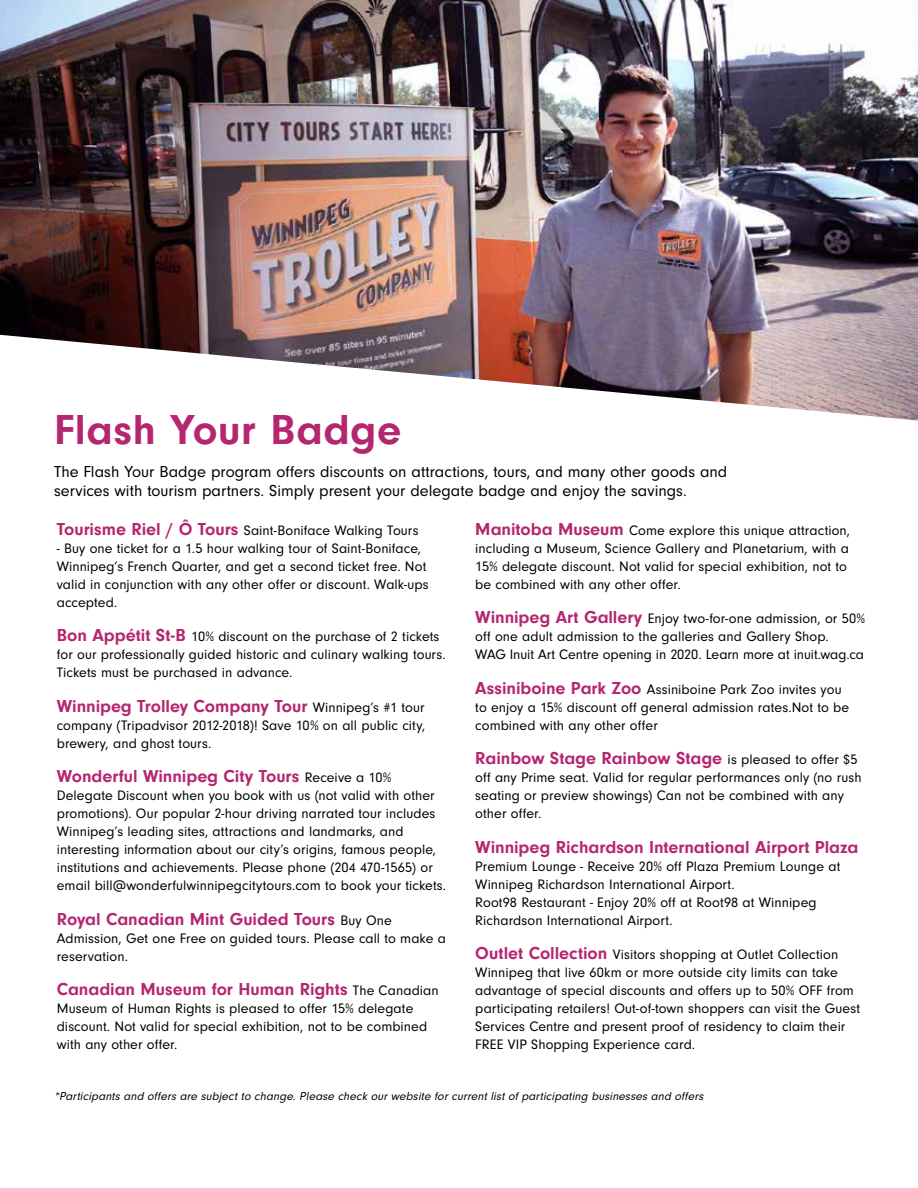
<style>
.page{position:relative;width:918px;height:1188px;background:#fff}
.page>*{position:absolute;margin:0;border:0;box-sizing:border-box;transform-origin:0 0}
.t1{font:700 43.5px "Neuzeit Gro";letter-spacing:.015em;color:#b52670}
.t2{font:700 18px "Neuzeit Gro";color:#b52670}
.t3{font:16.5px/19.5px "Neuzeit Gro";color:#000}
.t4{font:14.25px/18px "Neuzeit Gro";letter-spacing:.005em;color:#000}
.t5{font:italic 12px "Neuzeit Gro";color:#000}
.s1{font-weight:700;font-size:18px;color:#b52670}
.s2{font-weight:400;font-size:14.25px;color:#000}
</style>
<div class="page">
<img style="left:0;top:0;width:918px;height:421px">
<h1 class="t1" style="left:54px;top:405px;width:349px">Flash Your Badge</h1>
<p class="t3" style="left:54px;top:462px;width:675px">The Flash Your Badge program offers discounts on attractions, tours, and many other goods and services with tourism partners. Simply present your delegate badge and enjoy the savings.</p>
<p class="t4" style="left:57px;top:521px;width:363px"><span class="s1">Tourisme Riel / Ô Tours</span> Saint-Boniface Walking Tours</p>
<p class="t4" style="left:57px;top:539px;width:374px">- Buy one ticket for a 1.5 hour walking tour of Saint-Boniface, Winnipeg’s French Quarter, and get a second ticket free. Not valid in conjunction with any other offer or discount. Walk-ups accepted.</p>
<p class="t4" style="left:57px;top:628px;width:390px"><span class="s1">Bon Appétit St-B</span> 10% discount on the purchase of 2 tickets for our professionally guided historic and culinary walking tours.<br>Tickets must be purchased in advance.</p>
<p class="t2" style="left:57px;top:696px;width:369px">Winnipeg Trolley Company Tour <span class="s2">Winnipeg’s #1 tour</span></p>
<p class="t4" style="left:57px;top:716px;width:370px">company (Tripadvisor 2012-2018)! Save 10% on all public city, brewery, and ghost tours.</p>
<p class="t2" style="left:57px;top:766px;width:336px">Wonderful Winnipeg City Tours <span class="s2">Receive a 10%</span></p>
<p class="t4" style="left:57px;top:787px;width:391px">Delegate Discount when you book with us (not valid with other promotions). Our popular 2-hour driving narrated tour includes Winnipeg’s leading sites, attractions and landmarks, and interesting information about our city’s origins, famous people, institutions and achievements. Please phone (204 470-1565) or email bill@wonderfulwinnipegcitytours.com to book your tickets.</p>
<p class="t2" style="left:57px;top:909px;width:337px">Royal Canadian Mint Guided Tours <span class="s2">Buy One</span></p>
<p class="t4" style="left:57px;top:929px;width:391px">Admission, Get one Free on guided tours. Please call to make a reservation.</p>
<p class="t2" style="left:57px;top:979px;width:383px">Canadian Museum for Human Rights <span class="s2">The Canadian</span></p>
<p class="t4" style="left:57px;top:1000px;width:372px">Museum of Human Rights is pleased to offer 15% delegate discount. Not valid for special exhibition, not to be combined with any other offer.</p>
<p class="t4" style="left:475px;top:521px;width:376px"><span class="s1">Manitoba Museum</span> Come explore this unique attraction, including a Museum, Science Gallery and Planetarium, with a 15% delegate discount. Not valid for special exhibition, not to be combined with any other offer.</p>
<p class="t4" style="left:475px;top:610px;width:391px"><span class="s1">Winnipeg Art Gallery</span> Enjoy two-for-one admission, or 50% off one adult admission to the galleries and Gallery Shop.<br>WAG Inuit Art Centre opening in 2020. Learn more at inuit.wag.ca</p>
<p class="t4" style="left:475px;top:680px;width:375px"><span class="s1">Assiniboine Park Zoo</span> Assiniboine Park Zoo invites you to enjoy a 15% discount off general admission rates.Not to be combined with any other offer</p>
<p class="t2" style="left:475px;top:748px;width:384px">Rainbow Stage Rainbow Stage <span class="s2">is pleased to offer $5</span></p>
<p class="t4" style="left:475px;top:769px;width:388px">off any Prime seat. Valid for regular performances only (no rush seating or preview showings) Can not be combined with any other offer.</p>
<p class="t2" style="left:475px;top:837px;width:385px">Winnipeg Richardson International Airport Plaza</p>
<p class="t4" style="left:475px;top:857px;width:367px">Premium Lounge - Receive 20% off Plaza Premium Lounge at Winnipeg Richardson International Airport.<br>Root98 Restaurant - Enjoy 20% off at Root98 at Winnipeg Richardson International Airport.</p>
<p class="t4" style="left:475px;top:946px;width:386px"><span class="s1">Outlet Collection</span> Visitors shopping at Outlet Collection Winnipeg that live 60km or more outside city limits can take advantage of special discounts and offers up to 50% OFF from participating retailers! Out-of-town shoppers can visit the Guest Services Centre and present proof of residency to claim their FREE VIP Shopping Experience card.</p>
<p class="t5" style="left:54px;top:1090px;width:654px">*Participants and offers are subject to change. Please check our website for current list of participating businesses and offers</p>
</div>
